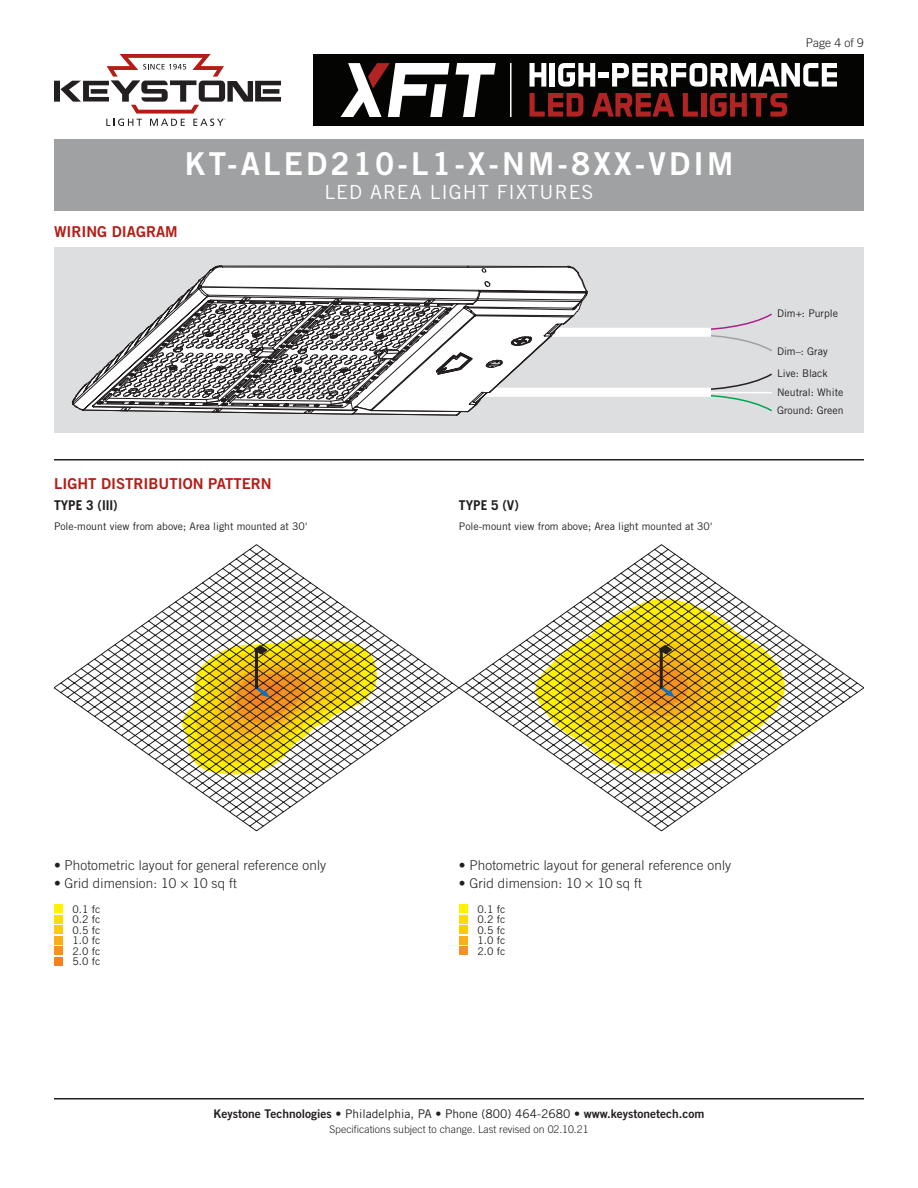
<style>
.page{position:relative;width:918px;height:1188px;background:#fff}
.page>*{position:absolute;margin:0;border:0;box-sizing:border-box;transform-origin:0 0}
.Title_Instruction{font:31.5px "Trade Gothic Bold Two";letter-spacing:.1em;color:#fff}
.SubTitle{font:19.5px "Trade Gothic";letter-spacing:.05em;color:#fff}
.Heading_01{font:15px "Trade Gothic Bold Two";color:#b41d15}
.t1{font:300 13.5px "Trade Gothic";letter-spacing:.01em;color:#231f20}
.Heading_02{font:700 13.5px "Trade Gothic";color:#231f20}
.t2{font:12px "Trade Gothic Bold Two";color:#231f20}
.Page{font:300 12px "Trade Gothic";color:#231f20}
.Art_Callout_Left{font:10.5px "Trade Gothic";color:#231f20}
.Rev{font:300 10.5px "Trade Gothic";color:#231f20}
.s1{font-family:"Trade Gothic"}
</style>
<div class="page">
<hr style="left:54px;top:1098px;width:810px;height:2px;background:#231f20">
<svg style="left:54px;top:54px;width:227px;height:72px"></svg>
<div style="left:314px;top:54px;width:550px;height:72px;background:#040503"></div>
<svg style="left:341px;top:63px;width:155px;height:54px"></svg>
<svg style="left:530px;top:63px;width:16px;height:24px"></svg>
<div style="left:550px;top:63px;width:5px;height:24px;background:#fff"></div>
<svg style="left:558px;top:63px;width:37px;height:24px"></svg>
<div style="left:599px;top:72px;width:10px;height:5px;background:#fff"></div>
<svg style="left:612px;top:63px;width:225px;height:24px"></svg>
<svg style="left:530px;top:93px;width:53px;height:24px"></svg>
<svg style="left:592px;top:93px;width:82px;height:24px"></svg>
<svg style="left:683px;top:93px;width:15px;height:24px"></svg>
<div style="left:701px;top:93px;width:5px;height:24px;background:#b12424"></div>
<svg style="left:710px;top:93px;width:77px;height:24px"></svg>
<hr style="left:510px;top:63px;width:2px;height:54px;background:#fff">
<div style="left:54px;top:140px;width:810px;height:72px;background:#a0a1a3"></div>
<div style="left:459px;top:904px;width:9px;height:10px;background:#fff101"></div>
<div style="left:459px;top:936px;width:9px;height:9px;background:#faaf18"></div>
<div style="left:459px;top:915px;width:9px;height:9px;background:#ffdc01"></div>
<div style="left:459px;top:946px;width:9px;height:10px;background:#f7931d"></div>
<div style="left:459px;top:926px;width:9px;height:8px;background:#feca0a"></div>
<hr style="left:54px;top:459px;width:810px;height:1px;background:#231f20">
<div style="left:54px;top:904px;width:9px;height:10px;background:#fff101"></div>
<div style="left:54px;top:936px;width:9px;height:9px;background:#faaf18"></div>
<div style="left:54px;top:915px;width:9px;height:9px;background:#ffdc01"></div>
<div style="left:54px;top:946px;width:9px;height:10px;background:#f7931d"></div>
<div style="left:54px;top:926px;width:9px;height:8px;background:#feca0a"></div>
<div style="left:54px;top:957px;width:9px;height:9px;background:#f58220"></div>
<div style="left:54px;top:248px;width:810px;height:186px;background:#dddee0"></div>
<svg style="left:711px;top:313px;width:61px;height:38px"></svg>
<svg style="left:711px;top:373px;width:61px;height:39px"></svg>
<hr style="left:710px;top:392px;width:62px;height:1px;background:#fff">
<div style="left:454px;top:328px;width:257px;height:9px;background:#fff"></div>
<div style="left:398px;top:388px;width:313px;height:9px;background:#fff"></div>
<svg style="left:84px;top:265px;width:495px;height:146px"></svg>
<svg style="left:95px;top:290px;width:493px;height:122px"></svg>
<svg style="left:153px;top:292px;width:435px;height:124px"></svg>
<svg style="left:54px;top:544px;width:405px;height:287px"></svg>
<svg style="left:182px;top:637px;width:195px;height:137px"></svg>
<svg style="left:459px;top:544px;width:405px;height:287px"></svg>
<svg style="left:536px;top:599px;width:249px;height:175px"></svg>
<p class="Title_Instruction" style="left:185px;top:144px;width:550px">KT-ALED210-L1-X-NM-8XX-VDIM</p>
<p class="SubTitle" style="left:325px;top:180px;width:271px">LED AREA LIGHT FIXTURES</p>
<p class="Heading_01" style="left:54px;top:222px;width:125px">WIRING DIAGRAM</p>
<p class="Heading_01" style="left:54px;top:474px;width:219px">LIGHT DISTRIBUTION PATTERN</p>
<p class="Heading_02" style="left:54px;top:497px;width:65px">TYPE 3 (III)</p>
<p class="Heading_02" style="left:459px;top:497px;width:62px">TYPE 5 (V)</p>
<p class="Art_Callout_Left" style="left:54px;top:520px;width:255px">Pole-mount view from above; Area light mounted at 30'</p>
<p class="Art_Callout_Left" style="left:459px;top:520px;width:255px">Pole-mount view from above; Area light mounted at 30'</p>
<p class="Page" style="left:806px;top:36px;width:60px">Page 4 of 9</p>
<p class="Art_Callout_Left" style="left:777px;top:307px;width:63px">Dim+: Purple</p>
<p class="Art_Callout_Left" style="left:777px;top:345px;width:52px">Dim–: Gray</p>
<p class="Art_Callout_Left" style="left:777px;top:367px;width:52px">Live: Black</p>
<p class="Art_Callout_Left" style="left:777px;top:385px;width:68px">Neutral: White</p>
<p class="Art_Callout_Left" style="left:777px;top:404px;width:68px">Ground: Green</p>
<p class="t1" style="left:54px;top:857px;width:274px">• Photometric layout for general reference only</p>
<p class="t1" style="left:54px;top:875px;width:184px">• Grid dimension: 10 × 10 sq ft</p>
<p class="Art_Callout_Left" style="left:73px;top:903px;width:29px">0.1 fc</p>
<p class="Art_Callout_Left" style="left:73px;top:913px;width:29px">0.2 fc</p>
<p class="Art_Callout_Left" style="left:73px;top:924px;width:29px">0.5 fc</p>
<p class="Art_Callout_Left" style="left:73px;top:934px;width:29px">1.0 fc</p>
<p class="Art_Callout_Left" style="left:73px;top:945px;width:29px">2.0 fc</p>
<p class="Art_Callout_Left" style="left:73px;top:955px;width:29px">5.0 fc</p>
<p class="t1" style="left:459px;top:857px;width:274px">• Photometric layout for general reference only</p>
<p class="t1" style="left:459px;top:875px;width:184px">• Grid dimension: 10 × 10 sq ft</p>
<p class="Art_Callout_Left" style="left:477px;top:903px;width:29px">0.1 fc</p>
<p class="Art_Callout_Left" style="left:477px;top:913px;width:29px">0.2 fc</p>
<p class="Art_Callout_Left" style="left:477px;top:924px;width:29px">0.5 fc</p>
<p class="Art_Callout_Left" style="left:477px;top:934px;width:29px">1.0 fc</p>
<p class="Art_Callout_Left" style="left:477px;top:945px;width:29px">2.0 fc</p>
<p class="t2" style="left:214px;top:1106px;width:492px">Keystone Technologies <span class="s1">• Philadelphia, PA • Phone (800) 464-2680 •</span> www.keystonetech.com</p>
<p class="Rev" style="left:329px;top:1123px;width:261px">Specifications subject to change. Last revised on 02.10.21</p>
</div>
